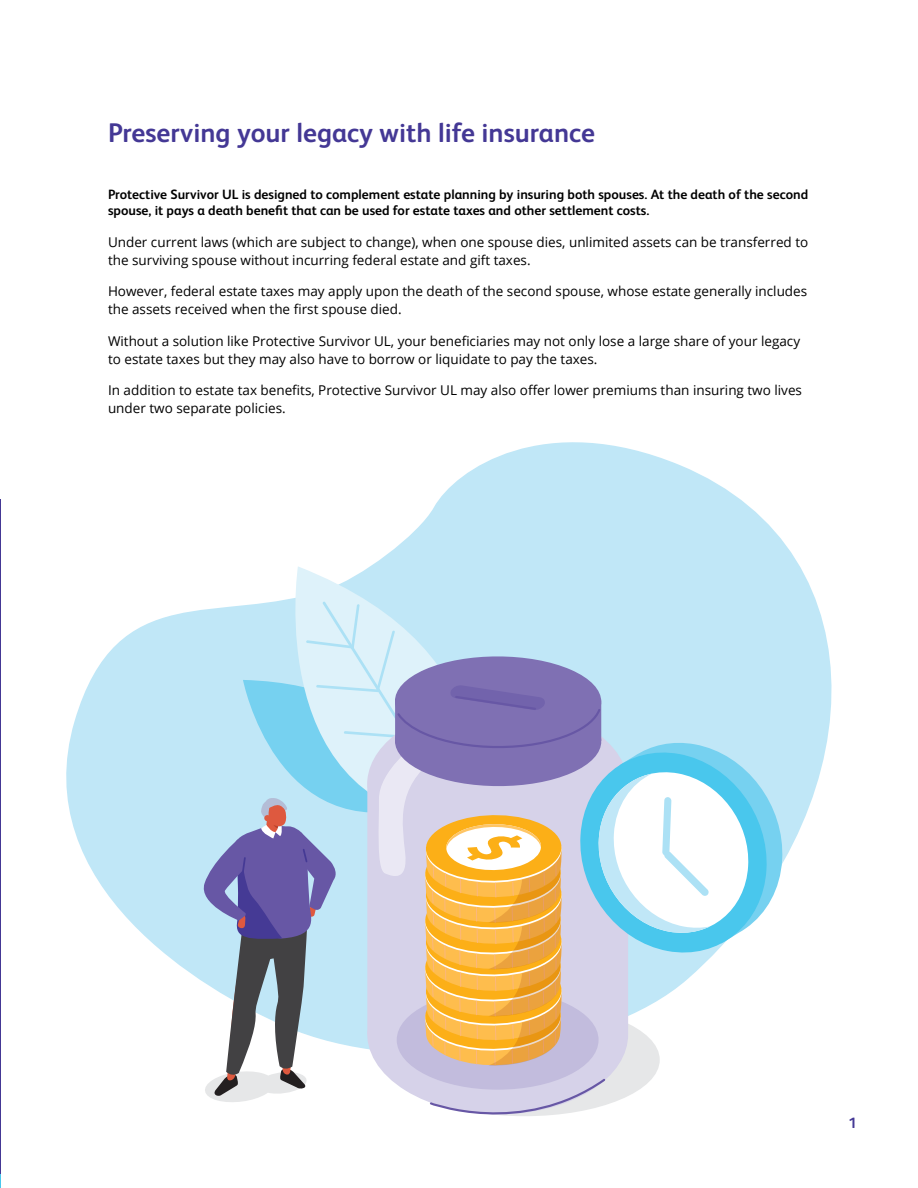
<style>
.page{position:relative;width:918px;height:1188px;background:#fff}
.page>*{position:absolute;margin:0;border:0;box-sizing:border-box;transform-origin:0 0}
.t1{font:700 27px "FS Albert Pro";color:#443895}
.t2{font:700 15px "FS Albert Pro";color:#443895}
.t3{font:13.5px/18px "Open Sans";color:#000}
.t4{font:700 13.5px/16.2px "FS Albert Pro";color:#000}
</style>
<div class="page">
<svg style="left:0;top:1174px;width:1px;height:14px"></svg>
<svg style="left:66px;top:442px;width:765px;height:536px;fill:#c3e8f7"></svg>
<svg style="left:261px;top:566px;width:264px;height:35px;fill:#c0e7f7"></svg>
<svg style="left:198px;top:601px;width:587px;height:515px"></svg>
<h1 class="t1" style="left:108px;top:123px;width:489px">Preserving your legacy with life insurance</h1>
<p class="t4" style="left:108px;top:187px;width:702px">Protective Survivor UL is designed to complement estate planning by insuring both spouses. At the death of the second spouse, it pays a death benefit that can be used for estate taxes and other settlement costs.</p>
<p class="t3" style="left:108px;top:232px;width:702px">Under current laws (which are subject to change), when one spouse dies, unlimited assets can be transferred to the surviving spouse without incurring federal estate and gift taxes.</p>
<p class="t3" style="left:108px;top:282px;width:701px">However, federal estate taxes may apply upon the death of the second spouse, whose estate generally includes the assets received when the first spouse died.</p>
<p class="t3" style="left:108px;top:331px;width:694px">Without a solution like Protective Survivor UL, your beneficiaries may not only lose a large share of your legacy to estate taxes but they may also have to borrow or liquidate to pay the taxes.</p>
<p class="t3" style="left:108px;top:381px;width:696px">In addition to estate tax benefits, Protective Survivor UL may also offer lower premiums than insuring two lives under two separate policies.</p>
<p class="t2" style="left:849px;top:1117px;width:10px">1</p>
</div>
